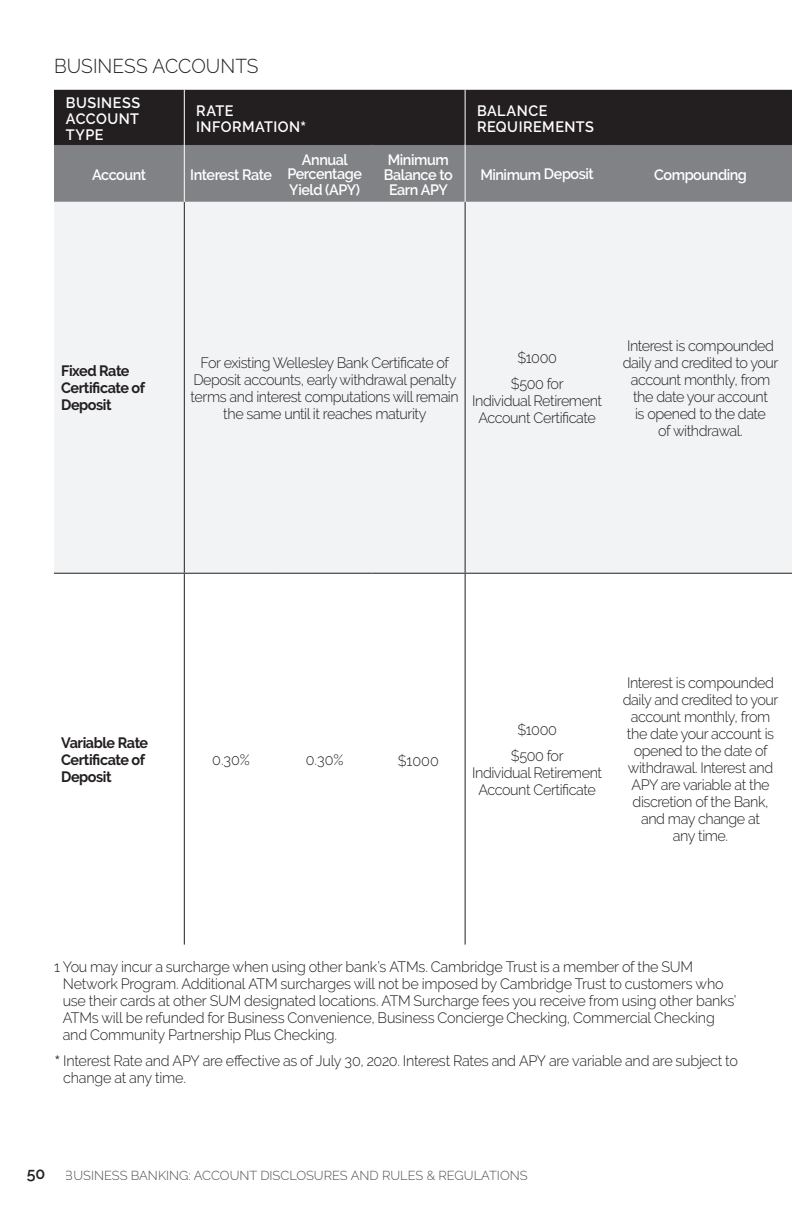
<style>
.page{position:relative;width:792px;height:1224px;background:#fff}
.page>*{position:absolute;margin:0;border:0;box-sizing:border-box;transform-origin:0 0}
.t1{font:300 20px "Raleway";color:#231f20;scale:.96 1}
.t2{font:600 16px "Raleway";color:#231f20}
.t3{font:300 15px/17px "Raleway";letter-spacing:-.03em;color:#231f20;text-align:center;scale:.96 1}
.t4{font:600 15px/16px "Raleway";letter-spacing:-.03em;color:#fff;text-align:center;scale:.96 1}
.t5{font:700 15px/17px "Raleway";letter-spacing:-.03em;color:#231f20;scale:.96 1}
.t6{font:600 15px/16px "Raleway";letter-spacing:.035em;color:#fff;scale:.96 1}
.t7{font:300 13px "Raleway";color:#231f20}
.s1{font-weight:500;font-size:22px}
.s2{font-size:22px}
</style>
<div class="page">
<div style="left:54px;top:90px;width:738px;height:54px;background:#231f20"></div>
<div style="left:54px;top:145px;width:738px;height:57px;background:#808285"></div>
<div style="left:54px;top:202px;width:738px;height:371px;background:#f2f3f4"></div>
<hr style="left:372px;top:573px;width:93px;height:1px;background:#231f20">
<hr style="left:54px;top:573px;width:130px;height:1px;background:#231f20">
<hr style="left:184px;top:573px;width:94px;height:1px;background:#231f20">
<hr style="left:278px;top:573px;width:94px;height:1px;background:#231f20">
<hr style="left:465px;top:573px;width:144px;height:1px;background:#231f20">
<hr style="left:609px;top:573px;width:183px;height:1px;background:#231f20">
<hr style="left:54px;top:144px;width:130px;height:1px;background:#231f20">
<hr style="left:185px;top:144px;width:93px;height:1px;background:#231f20">
<hr style="left:278px;top:144px;width:94px;height:1px;background:#231f20">
<hr style="left:372px;top:144px;width:93px;height:1px;background:#231f20">
<hr style="left:466px;top:144px;width:143px;height:1px;background:#231f20">
<hr style="left:609px;top:144px;width:183px;height:1px;background:#231f20">
<hr style="left:184px;top:202px;width:1px;height:371px;background:#231f20">
<hr style="left:465px;top:202px;width:1px;height:371px;background:#231f20">
<hr style="left:184px;top:574px;width:1px;height:371px;background:#231f20">
<hr style="left:465px;top:574px;width:1px;height:371px;background:#231f20">
<hr style="left:184px;top:90px;width:1px;height:55px;background:#fff">
<hr style="left:465px;top:90px;width:1px;height:55px;background:#fff">
<hr style="left:184px;top:145px;width:1px;height:57px;background:#fff">
<hr style="left:465px;top:145px;width:1px;height:57px;background:#fff">
<h1 class="t1" style="left:54px;top:54px;width:214px">BUSINESS ACCOUNTS</h1>
<p class="t4" style="left:66px;top:95px;width:79px;text-align:justify">BUSINESS ACCOUNT TYPE</p>
<p class="t6" style="left:196px;top:103px;width:117px">RATE<br>INFORMATION<span class="s1">*</span></p>
<p class="t6" style="left:477px;top:103px;width:123px">BALANCE<br>REQUIREMENTS</p>
<p class="t4" style="left:92px;top:167px;width:58px">Account</p>
<p class="t4" style="left:190px;top:167px;width:87px">Interest Rate</p>
<p class="t4" style="left:287px;top:153px;width:79px;line-height:14px">Annual<br>Percentage</p>
<p class="t4" style="left:289px;top:182px;width:75px">Yield (APY)</p>
<p class="t4" style="left:384px;top:152px;width:73px;line-height:15px">Minimum<br>Balance to<br>Earn APY</p>
<p class="t4" style="left:480px;top:166px;width:120px">Minimum Deposit</p>
<p class="t4" style="left:654px;top:167px;width:98px">Compounding</p>
<p class="t5" style="left:61px;top:362px;width:89px">Fixed Rate<br>Certificate of<br>Deposit</p>
<p class="t3" style="left:191px;top:354px;width:281px">For existing Wellesley Bank Certificate of Deposit accounts, early withdrawal penalty terms and interest computations will remain the same until it reaches maturity</p>
<p class="t3" style="left:511px;top:345px;width:56px;line-height:26px">$1000 $500 for</p>
<p class="t3" style="left:472px;top:392px;width:137px">Individual Retirement<br>Account Certificate</p>
<p class="t3" style="left:623px;top:337px;width:164px">Interest is compounded daily and credited to your account monthly, from the date your account<br>is opened to the date<br>of withdrawal.</p>
<p class="t5" style="left:61px;top:734px;width:92px">Variable Rate<br>Certificate of<br>Deposit</p>
<p class="t3" style="left:212px;top:751px;width:41px">0.30%</p>
<p class="t3" style="left:306px;top:751px;width:41px">0.30%</p>
<p class="t3" style="left:398px;top:752px;width:44px">$1000</p>
<p class="t3" style="left:511px;top:716px;width:56px;line-height:26px">$1000 $500 for</p>
<p class="t3" style="left:472px;top:764px;width:137px">Individual Retirement<br>Account Certificate</p>
<p class="t3" style="left:623px;top:674px;width:164px">Interest is compounded daily and credited to your account monthly, from the date your account is opened to the date of withdrawal. Interest and<br>APY are variable at the discretion of the Bank, and may change at<br>any time.</p>
<p class="t3" style="left:63px;top:958px;width:703px;text-align:left;text-indent:-9px">1 You may incur a surcharge when using other bank’s ATMs. Cambridge Trust is a member of the SUM Network Program. Additional ATM surcharges will not be imposed by Cambridge Trust to customers who use their cards at other SUM designated locations. ATM Surcharge fees you receive from using other banks’ ATMs will be refunded for Business Convenience, Business Concierge Checking, Commercial Checking and Community Partnership Plus Checking.</p>
<p class="t3" style="left:63px;top:1052px;width:704px;text-align:left;text-indent:-9px"><span class="s2">*</span> Interest Rate and APY are effective as of July 30, 2020. Interest Rates and APY are variable and are subject to change at any time.</p>
<p class="t2" style="left:27px;top:1165px;width:20px">50</p>
<p class="t7" style="left:65px;top:1168px;width:464px">BUSINESS BANKING: ACCOUNT DISCLOSURES AND RULES &amp; REGULATIONS</p>
</div>
